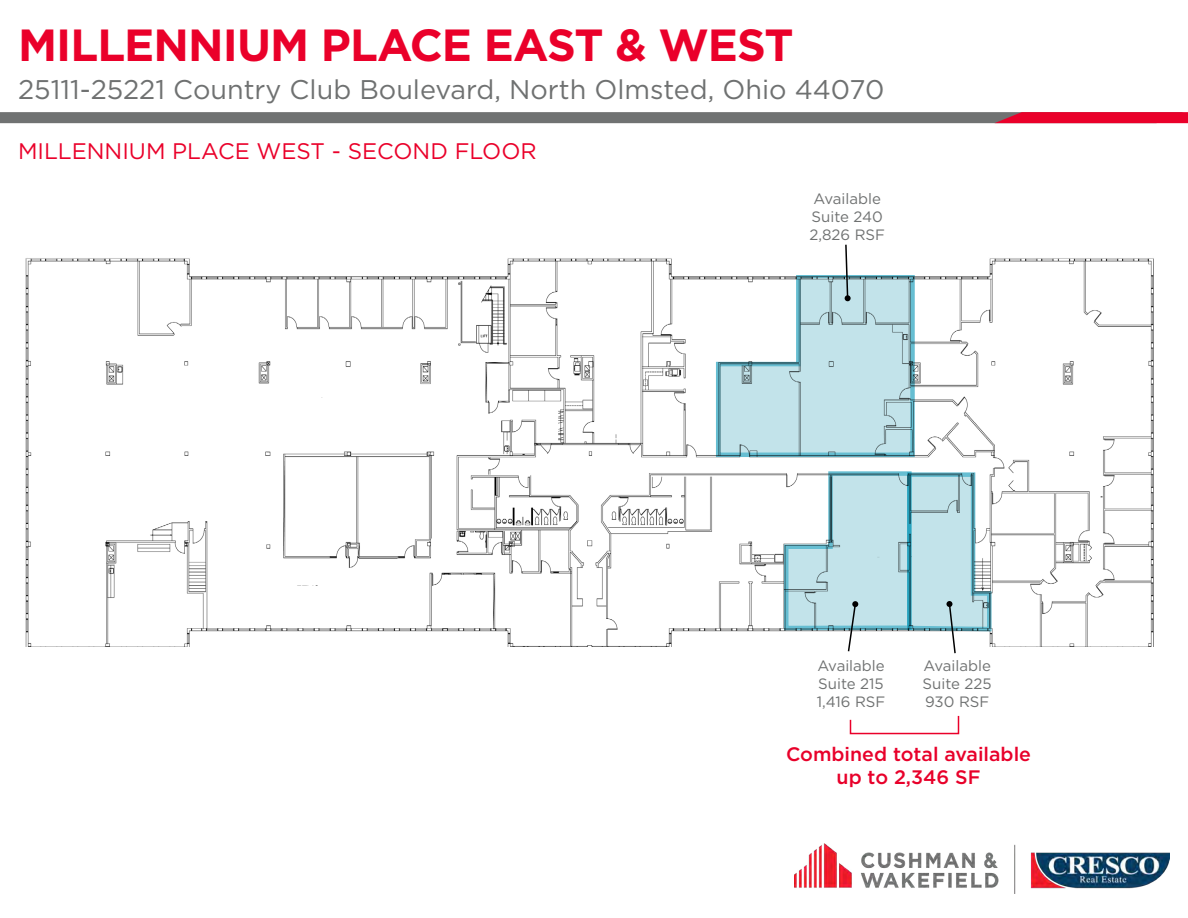
<style>
.page{position:relative;width:1188px;height:918px;background:#fff}
.page>*{position:absolute;margin:0;border:0;box-sizing:border-box;transform-origin:0 0}
.t1{font:700 45px "Gotham";letter-spacing:-.02em;color:#ea002a}
.t2{font:27px "Gotham";color:#6f7171}
.t3{font:22.5px "Gotham";color:#ea002a}
.t4{font:500 19.5px/23.4px "Gotham";color:#e8002a;text-align:center}
.t5{font:15px/18px "Gotham";color:#6f7171;text-align:justify}
</style>
<div class="page">
<svg style="left:0;top:112px;width:1188px;height:11px;background:#836268"></svg>
<img style="left:794px;top:843px;width:376px;height:51px">
<img style="left:25px;top:258px;width:1129px;height:388px">
<div style="left:191px;top:230px;width:316px;height:44px;background:#fff"></div>
<div style="left:673px;top:230px;width:315px;height:44px;background:#fff"></div>
<svg style="left:714px;top:244px;width:203px;height:215px"></svg>
<svg style="left:844px;top:295px;width:7px;height:7px"></svg>
<svg style="left:782px;top:469px;width:212px;height:185px"></svg>
<svg style="left:849px;top:715px;width:111px;height:20px"></svg>
<h1 class="t1" style="left:18px;top:15px;width:777px">MILLENNIUM PLACE EAST &amp; WEST</h1>
<h2 class="t2" style="left:18px;top:73px;width:868px">25111-25221 Country Club Boulevard, North Olmsted, Ohio 44070</h2>
<h3 class="t3" style="left:18px;top:137px;width:520px">MILLENNIUM PLACE WEST - SECOND FLOOR</h3>
<p class="t5" style="left:809px;top:190px;width:77px;text-align:left">Available<br>Suite 240<br>2,826 RSF</p>
<p class="t5" style="left:817px;top:656px;width:70px">Available Suite 215<br>1,416 RSF</p>
<p class="t5" style="left:923px;top:656px;width:71px">Available Suite 225<br>930 RSF</p>
<h3 class="t4" style="left:786px;top:742px;width:247px">Combined total available up to 2,346 SF</h3>
</div>
